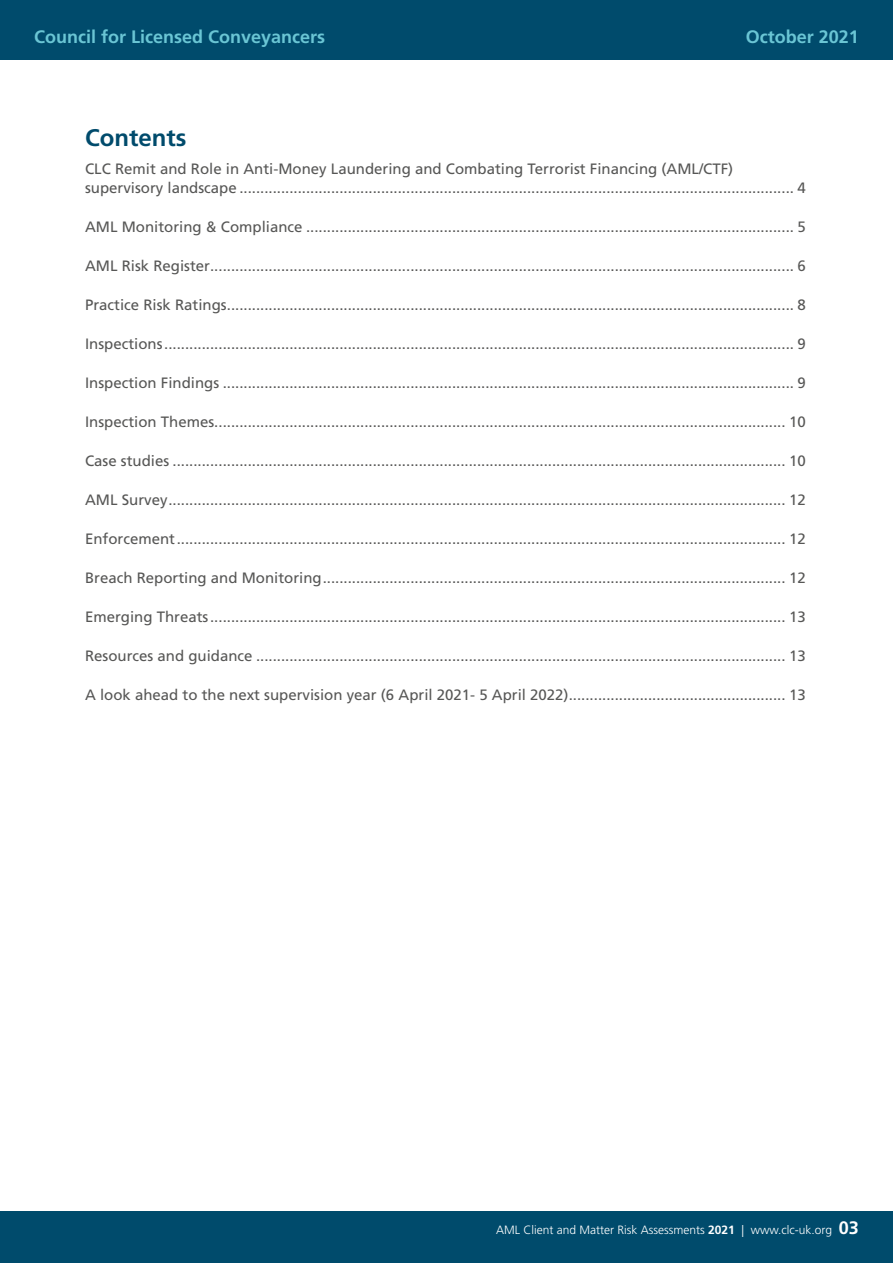
<style>
.page{position:relative;width:893px;height:1263px;background:#fff}
.page>*{position:absolute;margin:0;border:0;box-sizing:border-box;transform-origin:0 0}
._02_Headings_1{font:700 24px "Frutiger";color:#004b6c}
.t1{font:700 18px "Frutiger LT Std";color:#6ac5d4}
.t2{font:15px/19.5px "Frutiger LT Std";color:#575756}
.t3{font:300 12px "Frutiger LT Std";color:#fff}
.s1{font-family:"Frutiger";font-weight:700}
.s2{font-family:"Frutiger";font-weight:700;font-size:18px}
</style>
<div class="page">
<div style="left:0;top:1212px;width:893px;height:51px;background:#004b6c"></div>
<div style="left:0;top:0;width:893px;height:60px;background:#004b6c"></div>
<p class="t1" style="left:34px;top:26px;width:293px">Council for Licensed Conveyancers</p>
<p class="t1" style="left:746px;top:26px;width:115px">October 2021</p>
<p class="_02_Headings_1" style="left:85px;top:123px;width:103px">Contents</p>
<p class="t2" style="left:85px;top:159px;width:722px">CLC Remit and Role in Anti-Money Laundering and Combating Terrorist Financing (AML/CTF) supervisory landscape ..................................................................................................................................... 4</p>
<p class="t2" style="left:85px;top:217px;width:722px">AML Monitoring &amp; Compliance ..................................................................................................................... 5</p>
<p class="t2" style="left:85px;top:256px;width:722px">AML Risk Register............................................................................................................................................ 6</p>
<p class="t2" style="left:85px;top:295px;width:722px">Practice Risk Ratings........................................................................................................................................ 8</p>
<p class="t2" style="left:85px;top:334px;width:722px">Inspections....................................................................................................................................................... 9</p>
<p class="t2" style="left:85px;top:373px;width:722px">Inspection Findings ......................................................................................................................................... 9</p>
<p class="t2" style="left:85px;top:412px;width:722px">Inspection Themes......................................................................................................................................... 10</p>
<p class="t2" style="left:85px;top:451px;width:722px">Case studies ................................................................................................................................................... 10</p>
<p class="t2" style="left:85px;top:490px;width:722px">AML Survey.................................................................................................................................................... 12</p>
<p class="t2" style="left:85px;top:529px;width:722px">Enforcement.................................................................................................................................................. 12</p>
<p class="t2" style="left:85px;top:568px;width:722px">Breach Reporting and Monitoring............................................................................................................... 12</p>
<p class="t2" style="left:85px;top:607px;width:722px">Emerging Threats.......................................................................................................................................... 13</p>
<p class="t2" style="left:85px;top:646px;width:722px">Resources and guidance ............................................................................................................................... 13</p>
<p class="t2" style="left:85px;top:685px;width:722px">A look ahead to the next supervision year (6 April 2021- 5 April 2022).................................................... 13</p>
<p class="t3" style="left:496px;top:1223px;width:364px">AML Client and Matter Risk Assessments <span class="s1">2021</span> | www.clc-uk.org <span class="s2">03</span></p>
</div>
